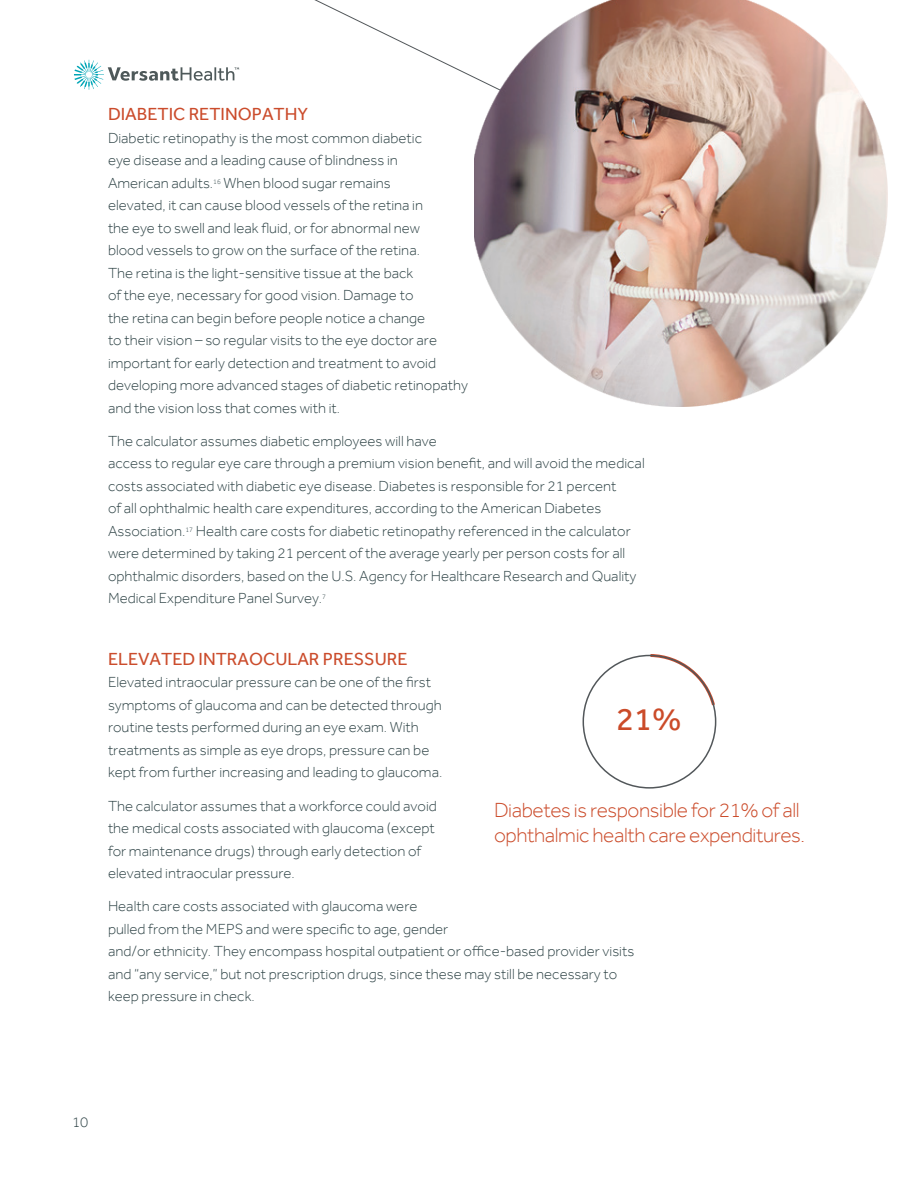
<style>
.page{position:relative;width:918px;height:1188px;background:#fff}
.page>*{position:absolute;margin:0;border:0;box-sizing:border-box;transform-origin:0 0}
.t1{font:33px "Effra";color:#cb4b29}
.Body{font:300 21px/25.5px "Effra";letter-spacing:-.02em;color:#cb4b2a}
.subhead__h4{font:18px "Effra";color:#cb4c2c}
.Body-2{font:300 15px/22.5px "Effra";color:#2d4245}
</style>
<div class="page">
<svg style="left:74px;top:60px;width:163px;height:30px"></svg>
<svg style="left:237px;top:0;width:237px;height:78px"></svg>
<img style="left:474px;top:0;width:414px;height:406px">
<svg style="left:647px;top:654px;width:68px;height:54px"></svg>
<p class="subhead__h4" style="left:108px;top:103px;width:202px">DIABETIC RETINOPATHY</p>
<p class="Body-2" style="left:108px;top:126px;width:362px">Diabetic retinopathy is the most common diabetic<br>eye disease and a leading cause of blindness in<br>American adults.<sup>16</sup> When blood sugar remains<br>elevated, it can cause blood vessels of the retina in<br>the eye to swell and leak fluid, or for abnormal new<br>blood vessels to grow on the surface of the retina.<br>The retina is the light-sensitive tissue at the back<br>of the eye, necessary for good vision. Damage to<br>the retina can begin before people notice a change<br>to their vision – so regular visits to the eye doctor are important for early detection and treatment to avoid developing more advanced stages of diabetic retinopathy and the vision loss that comes with it.</p>
<p class="Body-2" style="left:108px;top:429px;width:538px">The calculator assumes diabetic employees will have<br>access to regular eye care through a premium vision benefit, and will avoid the medical costs associated with diabetic eye disease. Diabetes is responsible for 21 percent<br>of all ophthalmic health care expenditures, according to the American Diabetes Association.<sup>17</sup> Health care costs for diabetic retinopathy referenced in the calculator were determined by taking 21 percent of the average yearly per person costs for all ophthalmic disorders, based on the U.S. Agency for Healthcare Research and Quality Medical Expenditure Panel Survey.<sup>7</sup></p>
<p class="subhead__h4" style="left:108px;top:648px;width:301px">ELEVATED INTRAOCULAR PRESSURE</p>
<p class="Body-2" style="left:108px;top:671px;width:336px">Elevated intraocular pressure can be one of the first symptoms of glaucoma and can be detected through routine tests performed during an eye exam. With treatments as simple as eye drops, pressure can be kept from further increasing and leading to glaucoma.</p>
<p class="Body-2" style="left:108px;top:794px;width:330px">The calculator assumes that a workforce could avoid the medical costs associated with glaucoma (except for maintenance drugs) through early detection of elevated intraocular pressure.</p>
<p class="Body-2" style="left:108px;top:895px;width:528px">Health care costs associated with glaucoma were<br>pulled from the MEPS and were specific to age, gender<br>and/or ethnicity. They encompass hospital outpatient or office-based provider visits and “any service,” but not prescription drugs, since these may still be necessary to keep pressure in check.</p>
<p class="t1" style="left:616px;top:699px;width:67px">21%</p>
<p class="Body" style="left:494px;top:797px;width:313px">Diabetes is responsible for 21% of all ophthalmic health care expenditures.</p>
<p class="Body-2" style="left:72px;top:1110px;width:18px">10</p>
</div>
